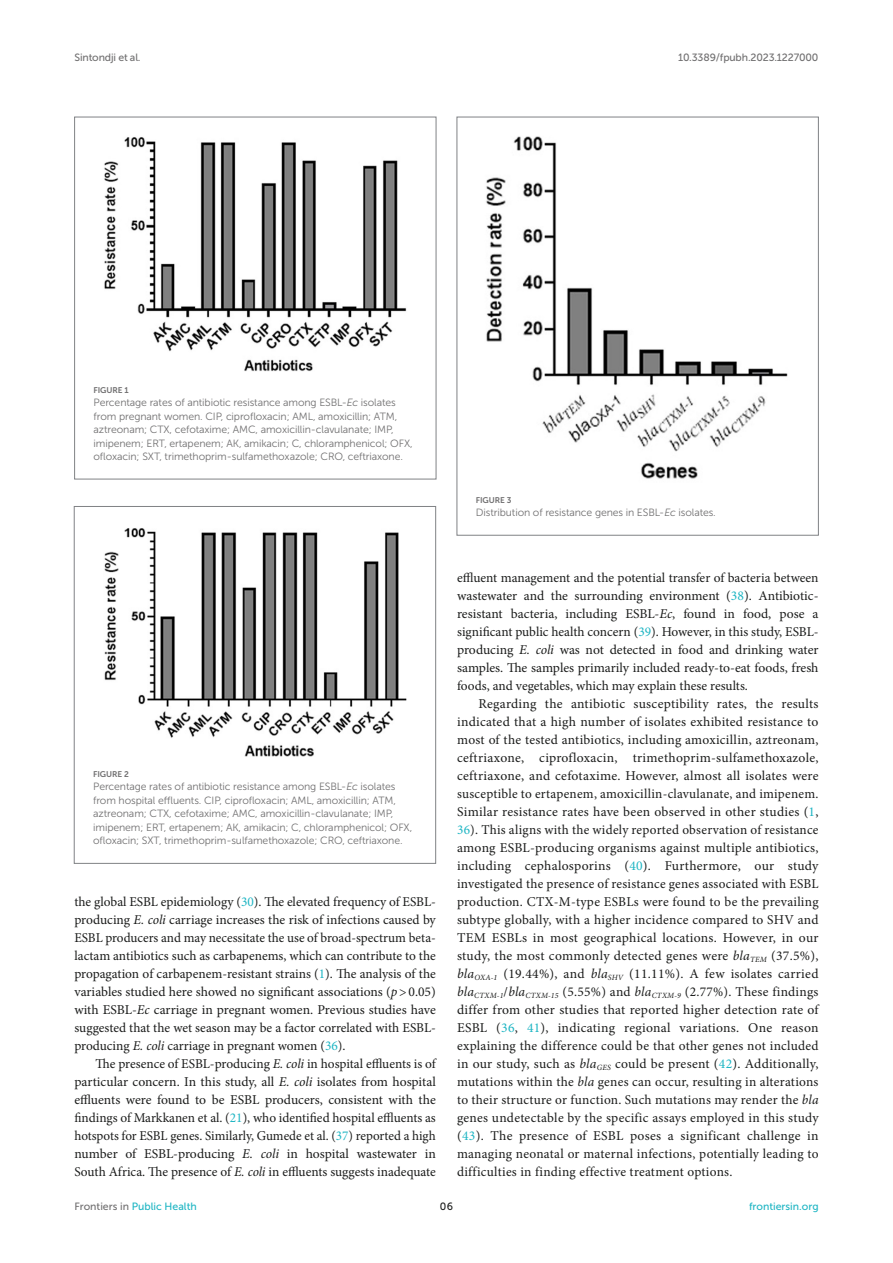
<style>
.page{position:relative;width:893px;height:1263px;background:#fff}
.page>*{position:absolute;margin:0;border:0;box-sizing:border-box;transform-origin:0 0}
.TEXT{font:13.5px/18px "Minion Pro";color:#1b1c1b;text-align:justify}
.TEXT_FLUSH{font:13.5px/18px "Minion Pro";letter-spacing:-.005em;color:#1b1c1b;text-align:justify}
.FIG_LEG{font:10.5px/13.5px "Museo Sans 300";letter-spacing:-.01em;color:#706f70}
.t1{font:10.5px "Museo Sans 500";letter-spacing:-.015em;color:#706f70}
.t2{font:10.5px "Museo Sans 500";color:#1db5c3}
.t3{font:10.5px "Museo Sans 500";color:#1b1c1b}
.FIG_HD{font:8.25px "Museo Sans 700";letter-spacing:-.01em;color:#706f70}
.s1{font-style:italic}
.s2{color:#1db5c3}
.s3{color:#706f70}
</style>
<div class="page">
<img style="left:104px;top:137px;width:303px;height:234px">
<div style="left:74px;top:117px;width:362px;height:362px;border:1px solid #808285"></div>
<img style="left:104px;top:528px;width:303px;height:229px">
<div style="left:74px;top:506px;width:362px;height:357px;border:1px solid #808285"></div>
<img style="left:486px;top:136px;width:302px;height:343px">
<div style="left:457px;top:117px;width:362px;height:418px;border:1px solid #808285"></div>
<p class="t1" style="left:74px;top:51px;width:68px">Sintondji et al.</p>
<p class="t1" style="left:678px;top:51px;width:142px">10.3389/fpubh.2023.1227000</p>
<p class="FIG_HD" style="left:94px;top:385px;width:37px">FIGURE 1</p>
<p class="FIG_LEG" style="left:94px;top:396px;width:321px">Percentage rates of antibiotic resistance among ESBL-<span class="s1">Ec</span> isolates from pregnant women. CIP, ciprofloxacin; AML, amoxicillin; ATM, aztreonam; CTX, cefotaxime; AMC, amoxicillin-clavulanate; IMP, imipenem; ERT, ertapenem; AK, amikacin; C, chloramphenicol; OFX, ofloxacin; SXT, trimethoprim-sulfamethoxazole; CRO, ceftriaxone.</p>
<p class="FIG_HD" style="left:476px;top:495px;width:37px">FIGURE 3</p>
<p class="FIG_LEG" style="left:476px;top:506px;width:242px">Distribution of resistance genes in ESBL-<span class="s1">Ec</span> isolates.</p>
<p class="FIG_HD" style="left:93px;top:769px;width:37px">FIGURE 2</p>
<p class="FIG_LEG" style="left:93px;top:780px;width:321px">Percentage rates of antibiotic resistance among ESBL-<span class="s1">Ec</span> isolates from hospital effluents. CIP, ciprofloxacin; AML, amoxicillin; ATM, aztreonam; CTX, cefotaxime; AMC, amoxicillin-clavulanate; IMP, imipenem; ERT, ertapenem; AK, amikacin; C, chloramphenicol; OFX, ofloxacin; SXT, trimethoprim-sulfamethoxazole; CRO, ceftriaxone.</p>
<p class="TEXT_FLUSH" style="left:74px;top:893px;width:363px">the global ESBL epidemiology (<span class="s2">30</span>). The elevated frequency of ESBL&shy;producing <span class="s1">E. coli</span> carriage increases the risk of infections caused by ESBL producers and may necessitate the use of broad-spectrum beta&shy;lactam antibiotics such as carbapenems, which can contribute to the propagation of carbapenem-resistant strains (<span class="s2">1</span>). The analysis of the variables studied here showed no significant associations (<span class="s1">p</span>&gt;0.05) with ESBL-<span class="s1">Ec</span> carriage in pregnant women. Previous studies have suggested that the wet season may be a factor correlated with ESBL&shy;producing <span class="s1">E. coli</span> carriage in pregnant women (<span class="s2">36</span>).</p>
<p class="TEXT" style="left:74px;top:1055px;width:363px;text-indent:21px">The presence of ESBL-producing <span class="s1">E. coli</span> in hospital effluents is of particular concern. In this study, all <span class="s1">E. coli</span> isolates from hospital effluents were found to be ESBL producers, consistent with the findings of Markkanen et al. (<span class="s2">21</span>), who identified hospital effluents as hotspots for ESBL genes. Similarly, Gumede et al. (<span class="s2">37</span>) reported a high number of ESBL-producing <span class="s1">E. coli</span> in hospital wastewater in South Africa. The presence of <span class="s1">E. coli</span> in effluents suggests inadequate</p>
<p class="TEXT" style="left:457px;top:569px;width:363px">effluent management and the potential transfer of bacteria between wastewater and the surrounding environment (<span class="s2">38</span>). Antibiotic&shy;resistant bacteria, including ESBL-<span class="s1">Ec</span>, found in food, pose a significant public health concern (<span class="s2">39</span>). However, in this study, ESBL&shy;producing <span class="s1">E. coli</span> was not detected in food and drinking water samples. The samples primarily included ready-to-eat foods, fresh foods, and vegetables, which may explain these results.</p>
<p class="TEXT" style="left:457px;top:695px;width:363px;text-indent:21px">Regarding the antibiotic susceptibility rates, the results indicated that a high number of isolates exhibited resistance to most of the tested antibiotics, including amoxicillin, aztreonam, ceftriaxone, ciprofloxacin, trimethoprim-sulfamethoxazole, ceftriaxone, and cefotaxime. However, almost all isolates were susceptible to ertapenem, amoxicillin-clavulanate, and imipenem.<br>Similar resistance rates have been observed in other studies (<span class="s2">1</span>, <span class="s2">36</span>). This aligns with the widely reported observation of resistance among ESBL-producing organisms against multiple antibiotics, including cephalosporins (<span class="s2">40</span>). Furthermore, our study investigated the presence of resistance genes associated with ESBL production. CTX-M-type ESBLs were found to be the prevailing subtype globally, with a higher incidence compared to SHV and TEM ESBLs in most geographical locations. However, in our study, the most commonly detected genes were <span class="s1">bla</span><sub>TEM</sub> (37.5%), <span class="s1">bla</span><sub>OXA-1</sub> (19.44%), and <span class="s1">bla</span><sub>SHV</sub> (11.11%). A few isolates carried <span class="s1">bla</span><sub>CTXM-1</sub>/<span class="s1">bla</span><sub>CTXM-15</sub> (5.55%) and <span class="s1">bla</span><sub>CTXM-9</sub> (2.77%). These findings differ from other studies that reported higher detection rate of ESBL (<span class="s2">36</span>, <span class="s2">41</span>), indicating regional variations. One reason explaining the difference could be that other genes not included in our study, such as <span class="s1">bla</span><sub>GES</sub> could be present (<span class="s2">42</span>). Additionally, mutations within the <span class="s1">bla</span> genes can occur, resulting in alterations to their structure or function. Such mutations may render the <span class="s1">bla </span>genes undetectable by the specific assays employed in this study (<span class="s2">43</span>). The presence of ESBL poses a significant challenge in managing neonatal or maternal infections, potentially leading to difficulties in finding effective treatment options.</p>
<p class="t2" style="left:74px;top:1200px;width:124px"><span class="s3">Frontiers in</span> Public Health</p>
<p class="t3" style="left:440px;top:1200px;width:15px">06</p>
<p class="t2" style="left:749px;top:1200px;width:71px">frontiersin.org</p>
</div>
